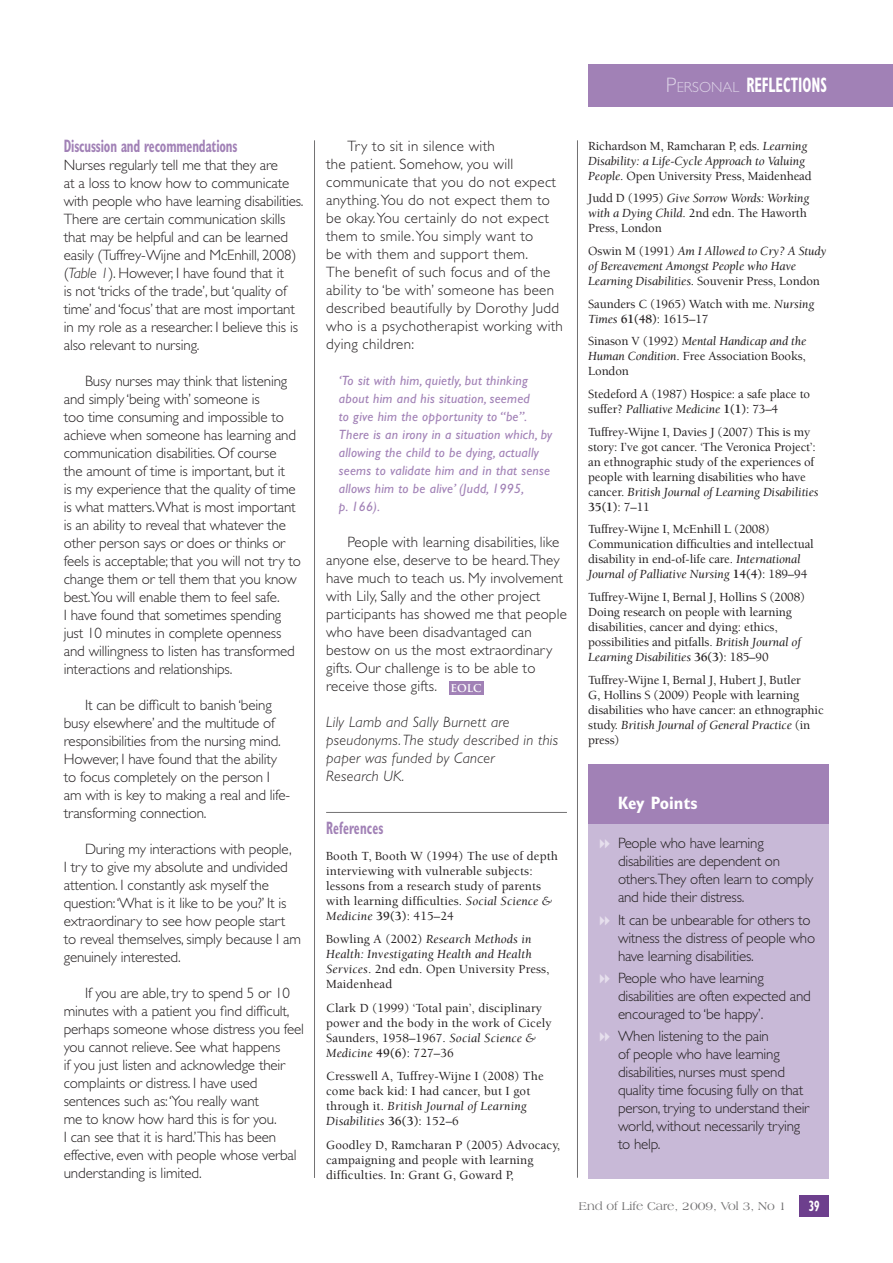
<style>
.page{position:relative;width:893px;height:1263px;background:#fff}
.page>*{position:absolute;margin:0;border:0;box-sizing:border-box;transform-origin:0 0}
.t1{font:700 condensed 21px "Gill Sans";color:#fff;scale:.7 1}
.t2{font:700 condensed 18px "Gill Sans";letter-spacing:-.01em;color:#a181b6;scale:.7 1}
.t3{font:700 condensed 18px "Gill Sans";letter-spacing:.01em;color:#a181b6;scale:.7 1}
.t4{font:700 condensed 18px "Gill Sans";color:#fff}
.t5{font:300 15px/18px "Gill Sans";letter-spacing:-.01em;color:#231f20}
.t6{font:300 15px/18px "Gill Sans";letter-spacing:.02em;color:#231f20}
.t7{font:300 15px/18px "Gill Sans";letter-spacing:.01em;color:#231f20}
.t8{font:italic 300 15px/18px "Gill Sans";letter-spacing:.02em;color:#231f20}
.t9{font:700 condensed 15px "Gill Sans";color:#fff;scale:.7 1}
.t10{font:italic 13.5px/18px "Gill Sans";letter-spacing:.02em;color:#a181b6}
.t11{font:500 12.75px/15px "Berkeley";letter-spacing:-.01em;color:#231f20}
.t12{font:500 12.75px/15px "Berkeley";letter-spacing:.01em;color:#231f20}
.t13{font:italic 12.75px/15px "Berkeley";color:#231f20}
.t14{font:12px "Americana BT";color:#727172}
.t15{font:700 10.5px "Trajan Pro";color:#fff}
.s1{font-style:italic}
.s2{font-weight:300;font-stretch:normal;color:#dcd2e6}
.s3{font-weight:300;font-stretch:normal;font-size:14.7px;color:#dcd2e6}
.s4{font-weight:400;font-style:italic}
.s5{font-weight:700}
.s6{font-weight:500;font-style:normal}
</style>
<div class="page">
<div style="left:588px;top:64px;width:305px;height:42px;background:#a181b6"></div>
<div style="left:799px;top:1195px;width:30px;height:21px;background:#6d3f8d"></div>
<hr style="left:577px;top:140px;width:1px;height:1038px;background:#727172">
<hr style="left:314px;top:140px;width:1px;height:1038px;background:#727172">
<hr style="left:326px;top:812px;width:241px;height:1px;background:#727172">
<div style="left:588px;top:768px;width:241px;height:410px;background:#c8b9d7"></div>
<div style="left:588px;top:764px;width:241px;height:60px;background:#a181b6"></div>
<div style="left:449px;top:681px;width:34px;height:14px;background:#a181b6"></div>
<p class="t2" style="left:64px;top:135px;width:250px">Discussion and recommendations</p>
<p class="t5" style="left:64px;top:156px;width:241px">Nurses regularly tell me that they are<br>at a loss to know how to communicate with people who have learning disabilities.<br>There are certain communication skills that may be helpful and can be learned easily (Tuffrey-Wijne and McEnhill, 2008) (<span class="s1">Table 1</span>). However, I have found that it<br>is not ‘tricks of the trade’, but ‘quality of time’ and ‘focus’ that are most important in my role as a researcher. I believe this is also relevant to nursing.</p>
<p class="t5" style="left:64px;top:372px;width:239px;text-indent:21px">Busy nurses may think that listening and simply ‘being with’ someone is<br>too time consuming and impossible to achieve when someone has learning and communication disabilities. Of course<br>the amount of time is important, but it<br>is my experience that the quality of time is what matters. What is most important is an ability to reveal that whatever the other person says or does or thinks or feels is acceptable; that you will not try to change them or tell them that you know best.You will enable them to feel safe.<br>I have found that sometimes spending just 10 minutes in complete openness and willingness to listen has transformed interactions and relationships.</p>
<p class="t5" style="left:64px;top:696px;width:228px;text-indent:21px">It can be difficult to banish ‘being busy elsewhere’ and the multitude of responsibilities from the nursing mind.<br>However, I have found that the ability to focus completely on the person I am with is key to making a real and life&shy;transforming connection.</p>
<p class="t5" style="left:64px;top:840px;width:239px;text-indent:21px">During my interactions with people,<br>I try to give my absolute and undivided attention. I constantly ask myself the question: ‘What is it like to be you?’ It is extraordinary to see how people start to reveal themselves, simply because I am genuinely interested.</p>
<p class="t5" style="left:64px;top:984px;width:242px;text-indent:21px">If you are able, try to spend 5 or 10 minutes with a patient you find difficult, perhaps someone whose distress you feel you cannot relieve. See what happens<br>if you just listen and acknowledge their complaints or distress. I have used sentences such as: ‘You really want<br>me to know how hard this is for you.<br>I can see that it is hard.’This has been effective, even with people whose verbal understanding is limited.</p>
<h1 class="t1" style="left:666px;top:73px;width:232px"><span class="s2">P</span><span class="s3">ERSONAL</span> REflections</h1>
<p class="t6" style="left:326px;top:137px;width:238px;text-indent:21px">Try to sit in silence with<br>the patient. Somehow, you will communicate that you do not expect anything. You do not expect them to be okay. You certainly do not expect them to smile. You simply want to<br>be with them and support them.<br>The benefit of such focus and of the ability to ‘be with’ someone has been described beautifully by Dorothy Judd who is a psychotherapist working with dying children:</p>
<p class="t10" style="left:339px;top:371px;width:215px">‘To sit with him, quietly, but thinking about him and his situation, seemed<br>to give him the opportunity to “be”.<br>There is an irony in a situation which, by allowing the child to be dying, actually seems to validate him and in that sense allows him to be alive’ (Judd, 1995,<br>p. 166).</p>
<p class="t7" style="left:326px;top:533px;width:242px;text-indent:21px">People with learning disabilities, like anyone else, deserve to be heard. They have much to teach us. My involvement with Lily, Sally and the other project participants has showed me that people who have been disadvantaged can bestow on us the most extraordinary gifts. Our challenge is to be able to receive those gifts.</p>
<p class="t8" style="left:326px;top:713px;width:233px">Lily Lamb and Sally Burnett are pseudonyms. The study described in this paper was funded by Cancer<br>Research UK.</p>
<p class="t15" style="left:451px;top:681px;width:32px">EOLC</p>
<p class="t3" style="left:326px;top:817px;width:83px">References</p>
<p class="t12" style="left:326px;top:848px;width:233px">Booth T, Booth W (1994) The use of depth interviewing with vulnerable subjects: lessons from a research study of parents with learning difficulties. <span class="s4">Social Science &amp; Medicine</span> <span class="s5">39(3)</span>: 415–24</p>
<p class="t13" style="left:326px;top:932px;width:225px"><span class="s6">Bowling A (2002)</span> Research Methods in Health: Investigating Health and Health Services<span class="s6">. 2nd edn. Open University Press, Maidenhead</span></p>
<p class="t12" style="left:326px;top:1000px;width:227px">Clark D (1999) ‘Total pain’, disciplinary power and the body in the work of Cicely Saunders, 1958–1967. <span class="s4">Social Science &amp; Medicine</span> <span class="s5">49(6)</span>: 727–36</p>
<p class="t12" style="left:326px;top:1069px;width:219px">Cresswell A, Tuffrey-Wijne I (2008) The come back kid: I had cancer, but I got through it. <span class="s4">British Journal of Learning Disabilities</span> <span class="s5">36(3)</span>: 152–6</p>
<p class="t12" style="left:326px;top:1137px;width:235px">Goodley D, Ramcharan P (2005) Advocacy, campaigning and people with learning difficulties. In: Grant G, Goward P,</p>
<p class="t11" style="left:588px;top:138px;width:225px">Richardson M, Ramcharan P, eds. <span class="s4">Learning<br>Disability: a Life-Cycle Approach to Valuing<br>People</span>. Open University Press, Maidenhead</p>
<p class="t11" style="left:588px;top:191px;width:223px">Judd D (1995) <span class="s4">Give Sorrow Words: Working with a Dying Child</span>. 2nd edn. The Haworth<br>Press, London</p>
<p class="t13" style="left:588px;top:244px;width:240px"><span class="s6">Oswin M (1991)</span> Am I Allowed to Cry? A Study of Bereavement Amongst People who Have<br>Learning Disabilities<span class="s6">. Souvenir Press, London</span></p>
<p class="t11" style="left:588px;top:296px;width:228px">Saunders C (1965) Watch with me. <span class="s4">Nursing<br>Times</span> <span class="s5">61(48)</span>: 1615–17</p>
<p class="t11" style="left:588px;top:334px;width:219px;text-align:justify">Sinason V (1992) <span class="s4">Mental Handicap and the Human Condition</span>. Free Association Books, London</p>
<p class="t11" style="left:588px;top:387px;width:223px">Stedeford A (1987) Hospice: a safe place to suffer? <span class="s4">Palliative Medicine</span> <span class="s5">1(1)</span>: 73–4</p>
<p class="t11" style="left:588px;top:424px;width:232px">Tuffrey-Wijne I, Davies J (2007) This is my story: I’ve got cancer. ‘The Veronica Project’: an ethnographic study of the experiences of people with learning disabilities who have cancer. <span class="s4">British Journal of Learning Disabilities </span><span class="s5">35(1)</span>: 7–11</p>
<p class="t11" style="left:588px;top:522px;width:227px">Tuffrey-Wijne I, McEnhill L (2008)<br>Communication difficulties and intellectual disability in end-of-life care. <span class="s4">International Journal of Palliative Nursing</span> <span class="s5">14(4)</span>: 189–94</p>
<p class="t11" style="left:588px;top:590px;width:218px">Tuffrey-Wijne I, Bernal J, Hollins S (2008)<br>Doing research on people with learning disabilities, cancer and dying: ethics, possibilities and pitfalls. <span class="s4">British Journal of Learning Disabilities</span> <span class="s5">36(3)</span>: 185–90</p>
<p class="t11" style="left:588px;top:672px;width:237px">Tuffrey-Wijne I, Bernal J, Hubert J, Butler<br>G, Hollins S (2009) People with learning disabilities who have cancer: an ethnographic study. <span class="s4">British Journal of General Practice</span> (in press)</p>
<p class="t4" style="left:618px;top:792px;width:81px">Key Points</p>
<p class="t5" style="left:618px;top:834px;width:197px">People who have learning disabilities are dependent on others.They often learn to comply and hide their distress.</p>
<p class="t5" style="left:618px;top:911px;width:199px">It can be unbearable for others to witness the distress of people who have learning disabilities.</p>
<p class="t5" style="left:618px;top:969px;width:194px">People who have learning disabilities are often expected and encouraged to ‘be happy’.</p>
<p class="t5" style="left:618px;top:1027px;width:193px">When listening to the pain<br>of people who have learning disabilities, nurses must spend quality time focusing fully on that person, trying to understand their world, without necessarily trying to help.</p>
<p class="t14" style="left:579px;top:1199px;width:209px">End of Life Care, 2009, Vol 3, No 1</p>
<p class="t9" style="left:809px;top:1197px;width:17px">39</p>
</div>
